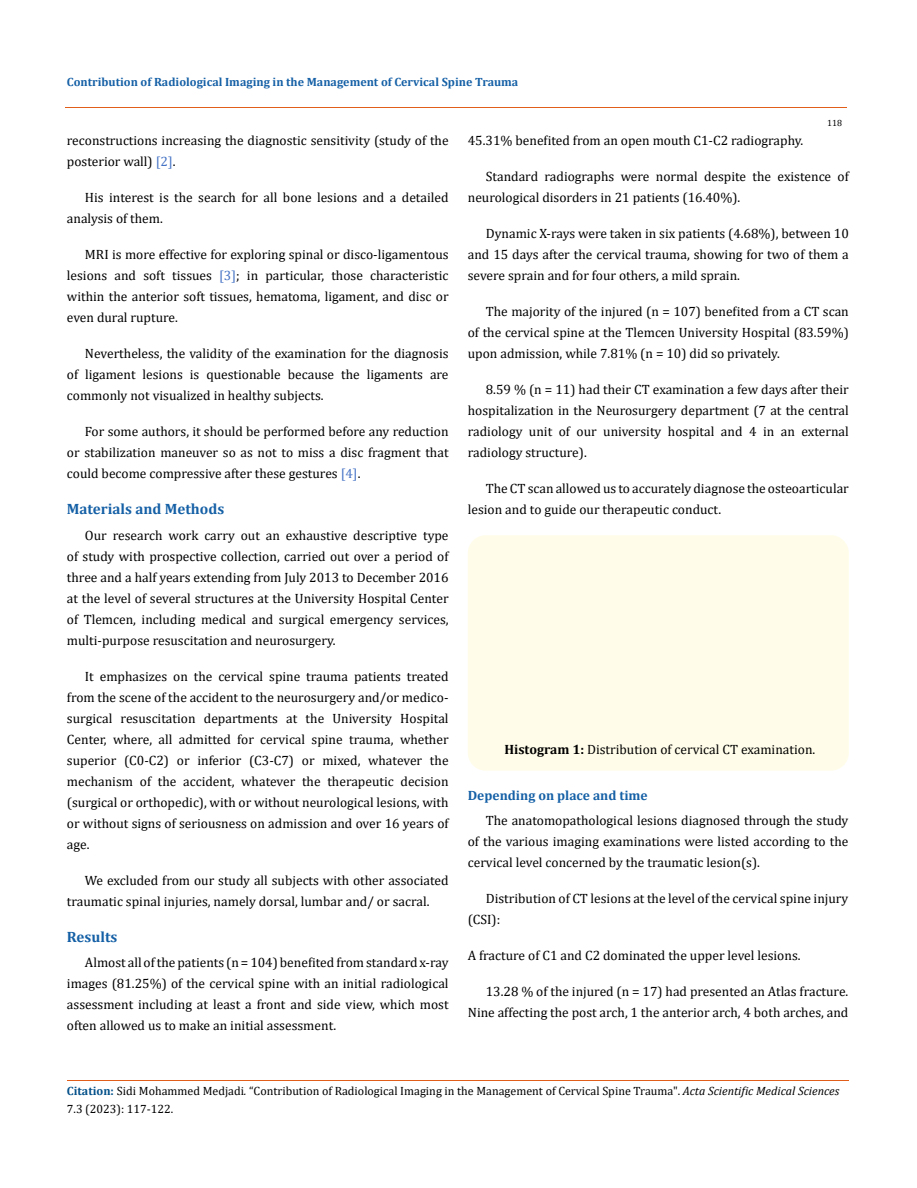
<style>
.page{position:relative;width:917px;height:1188px;background:#fff}
.page>*{position:absolute;margin:0;border:0;box-sizing:border-box;transform-origin:0 0}
.t1{font:700 15px "Cambria";color:#1560a6}
.t2{font:13.5px/21px "Cambria";color:#000;text-align:justify}
.t3{font:700 13.5px "Cambria";color:#1560a6}
.t4{font:12px/18px "Cambria";color:#000}
.t5{font:700 12px "Cambria";color:#1560a6}
.t6{font:9px "Cambria";color:#000}
.s1{color:#4472c4}
.s2{font-weight:700}
.s3{font-weight:700;color:#035089}
.s4{font-style:italic}
</style>
<div class="page">
<div style="left:468px;top:535px;width:380px;height:236px;background:#fffde9;border-radius:18px"></div>
<hr style="left:65px;top:108px;width:782px;height:1px;background:#e05d1a">
<hr style="left:67px;top:1080px;width:781px;height:1px;background:#e05d1a">
<p class="t5" style="left:67px;top:73px;width:453px">Contribution of Radiological Imaging in the Management of Cervical Spine Trauma</p>
<p class="t6" style="left:827px;top:118px;width:16px">118</p>
<p class="t2" style="left:67px;top:130px;width:383px">reconstructions increasing the diagnostic sensitivity (study of the posterior wall) <span class="s1">[2]</span>.</p>
<p class="t2" style="left:67px;top:187px;width:383px;text-indent:18px">His interest is the search for all bone lesions and a detailed analysis of them.</p>
<p class="t2" style="left:67px;top:244px;width:383px;text-indent:18px">MRI is more effective for exploring spinal or disco-ligamentous lesions and soft tissues <span class="s1">[3]</span>; in particular, those characteristic within the anterior soft tissues, hematoma, ligament, and disc or even dural rupture.</p>
<p class="t2" style="left:67px;top:343px;width:383px;text-indent:18px">Nevertheless, the validity of the examination for the diagnosis of ligament lesions is questionable because the ligaments are commonly not visualized in healthy subjects.</p>
<p class="t2" style="left:67px;top:421px;width:383px;text-indent:18px">For some authors, it should be performed before any reduction or stabilization maneuver so as not to miss a disc fragment that could become compressive after these gestures <span class="s1">[4]</span>.</p>
<p class="t1" style="left:67px;top:499px;width:159px">Materials and Methods</p>
<p class="t2" style="left:67px;top:525px;width:383px;text-indent:18px">Our research work carry out an exhaustive descriptive type of study with prospective collection, carried out over a period of three and a half years extending from July 2013 to December 2016 at the level of several structures at the University Hospital Center of Tlemcen, including medical and surgical emergency services, multi-purpose resuscitation and neurosurgery.</p>
<p class="t2" style="left:67px;top:666px;width:383px;text-indent:18px">It emphasizes on the cervical spine trauma patients treated from the scene of the accident to the neurosurgery and/or medico&shy;surgical resuscitation departments at the University Hospital Center, where, all admitted for cervical spine trauma, whether superior (C0-C2) or inferior (C3-C7) or mixed, whatever the mechanism of the accident, whatever the therapeutic decision (surgical or orthopedic), with or without neurological lesions, with or without signs of seriousness on admission and over 16 years of age.</p>
<p class="t2" style="left:67px;top:870px;width:383px;text-indent:18px">We excluded from our study all subjects with other associated traumatic spinal injuries, namely dorsal, lumbar and/ or sacral.</p>
<p class="t1" style="left:67px;top:926px;width:52px">Results</p>
<p class="t2" style="left:67px;top:952px;width:383px;text-indent:18px">Almost all of the patients (n = 104) benefited from standard x-ray images (81.25%) of the cervical spine with an initial radiological assessment including at least a front and side view, which most often allowed us to make an initial assessment.</p>
<p class="t2" style="left:468px;top:130px;width:337px">45.31% benefited from an open mouth C1-C2 radiography.</p>
<p class="t2" style="left:468px;top:166px;width:382px;text-indent:18px">Standard radiographs were normal despite the existence of neurological disorders in 21 patients (16.40%).</p>
<p class="t2" style="left:468px;top:223px;width:382px;text-indent:18px">Dynamic X-rays were taken in six patients (4.68%), between 10 and 15 days after the cervical trauma, showing for two of them a severe sprain and for four others, a mild sprain.</p>
<p class="t2" style="left:468px;top:301px;width:382px;text-indent:18px">The majority of the injured (n = 107) benefited from a CT scan of the cervical spine at the Tlemcen University Hospital (83.59%) upon admission, while 7.81% (n = 10) did so privately.</p>
<p class="t2" style="left:468px;top:379px;width:382px;text-indent:18px">8.59 % (n = 11) had their CT examination a few days after their hospitalization in the Neurosurgery department (7 at the central radiology unit of our university hospital and 4 in an external radiology structure).</p>
<p class="t2" style="left:468px;top:478px;width:382px;text-indent:18px">The CT scan allowed us to accurately diagnose the osteoarticular lesion and to guide our therapeutic conduct.</p>
<p class="t2" style="left:504px;top:739px;width:312px"><span class="s2">Histogram 1:</span> Distribution of cervical CT examination.</p>
<p class="t3" style="left:468px;top:785px;width:181px">Depending on place and time</p>
<p class="t2" style="left:468px;top:810px;width:382px;text-indent:18px">The anatomopathological lesions diagnosed through the study of the various imaging examinations were listed according to the cervical level concerned by the traumatic lesion(s).</p>
<p class="t2" style="left:468px;top:888px;width:382px;text-indent:18px">Distribution of CT lesions at the level of the cervical spine injury (CSI):</p>
<p class="t2" style="left:468px;top:945px;width:334px">A fracture of C1 and C2 dominated the upper level lesions.</p>
<p class="t2" style="left:468px;top:981px;width:382px;text-align:right">13.28 % of the injured (n = 17) had presented an Atlas fracture.<br>Nine affecting the post arch, 1 the anterior arch, 4 both arches, and</p>
<p class="t4" style="left:67px;top:1082px;width:773px"><span class="s3">Citation:</span> Sidi Mohammed Medjadi<span class="s4">.</span> “Contribution of Radiological Imaging in the Management of Cervical Spine Trauma". <span class="s4">Acta Scientific Medical Sciences<br></span>7.3 (2023): 117-122.</p>
</div>
